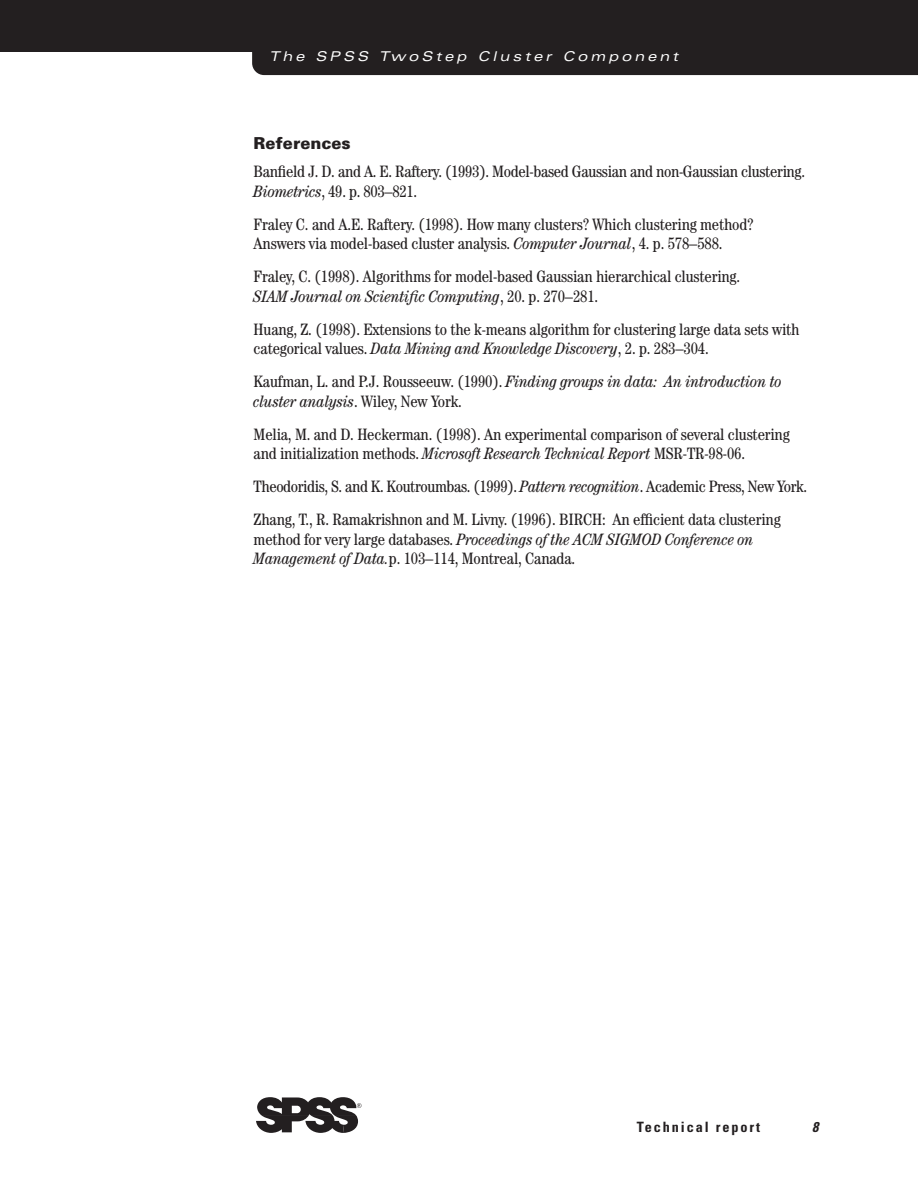
<style>
.page{position:relative;width:918px;height:1188px;background:#fff}
.page>*{position:absolute;margin:0;border:0;box-sizing:border-box;transform-origin:0 0}
.t1{font:condensed 16.5px/19.5px "Century";letter-spacing:-.01em;color:#231f20}
.t2{font:italic condensed 16.5px/19.5px "Century";letter-spacing:-.01em;color:#231f20}
.t3{font:900 16.5px "Univers";color:#231f20}
.t4{font:700 condensed 14.25px "Univers";letter-spacing:.135em;color:#231f20}
.t5{font:italic 700 condensed 14.25px "Univers";color:#231f20}
.t6{font:italic expanded 13.5px "Univers";color:#fff}
.s1{font-style:italic}
.s2{font-style:normal}
</style>
<div class="page">
<svg style="left:256px;top:1097px;width:105px;height:36px"></svg>
<div style="left:0;top:0;width:918px;height:52px;background:#231f20"></div>
<div style="left:252px;top:52px;width:666px;height:23px;background:#231f20"></div>
<p class="t6" style="left:269px;top:52px;width:413px">The SPSS TwoStep Cluster Component</p>
<p class="t3" style="left:254px;top:137px;width:99px">References</p>
<p class="t1" style="left:254px;top:163px;width:553px">Banfield J. D. and A. E. Raftery. (1993). Model-based Gaussian and non-Gaussian clustering.<br><span class="s1">Biometrics</span>, 49. p. 803–821.</p>
<p class="t1" style="left:254px;top:216px;width:502px">Fraley C. and A.E. Raftery. (1998). How many clusters? Which clustering method?<br>Answers via model-based cluster analysis. <span class="s1">Computer Journal</span>, 4. p. 578–588.</p>
<p class="t1" style="left:254px;top:268px;width:488px">Fraley, C. (1998). Algorithms for model-based Gaussian hierarchical clustering.<br><span class="s1">SIAM Journal on Scientific Computing</span>, 20. p. 270–281.</p>
<p class="t1" style="left:254px;top:321px;width:547px">Huang, Z. (1998). Extensions to the k-means algorithm for clustering large data sets with categorical values. <span class="s1">Data Mining and Knowledge Discovery</span>, 2. p. 283–304.</p>
<p class="t2" style="left:254px;top:373px;width:530px"><span class="s2">Kaufman, L. and P.J. Rousseeuw. (1990).</span> Finding groups in data: An introduction to cluster analysis<span class="s2">. Wiley, New York.</span></p>
<p class="t1" style="left:254px;top:426px;width:538px">Melia, M. and D. Heckerman. (1998). An experimental comparison of several clustering and initialization methods. <span class="s1">Microsoft Research Technical Report</span> MSR-TR-98-06.</p>
<p class="t1" style="left:254px;top:472px;width:555px;line-height:33px">Theodoridis, S. and K. Koutroumbas. (1999). <span class="s1">Pattern recognition</span>. Academic Press, New York.<br>Zhang, T., R. Ramakrishnon and M. Livny. (1996). BIRCH: An efficient data clustering</p>
<p class="t1" style="left:254px;top:531px;width:502px">method for very large databases. <span class="s1">Proceedings of the ACM SIGMOD Conference on<br>Management of Data.</span>p. 103–114, Montreal, Canada.</p>
<p class="t4" style="left:637px;top:1122px;width:125px">Technical report</p>
<p class="t5" style="left:812px;top:1122px;width:11px">8</p>
</div>
